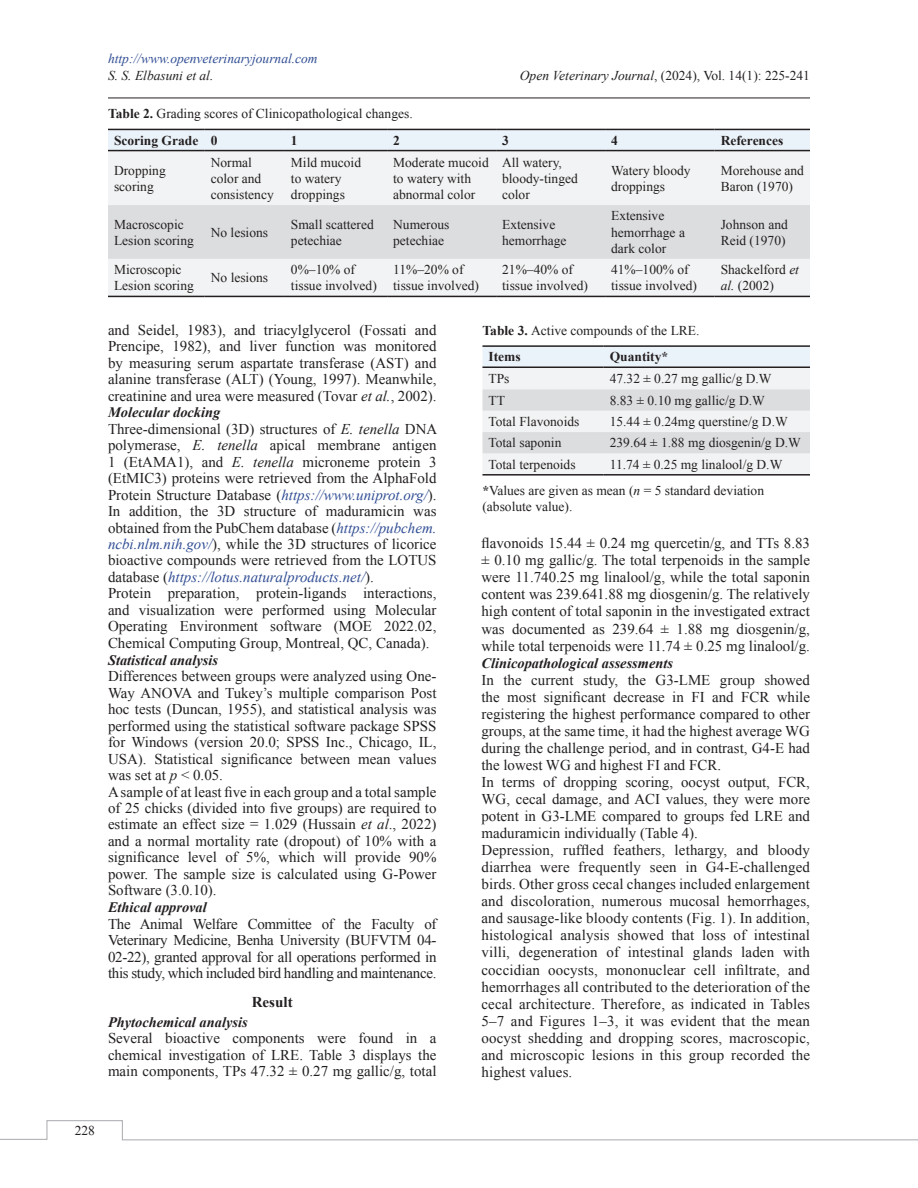
<style>
.page{position:relative;width:918px;height:1188px;background:#fff}
.page>*{position:absolute;margin:0;border:0;box-sizing:border-box;transform-origin:0 0}
.t1{font:15px/16.5px "Times New Roman";color:#231f20;text-align:justify}
.t2{font:700 15px "Times New Roman";color:#231f20}
.t3{font:italic 700 14.4px "Times New Roman";color:#231f20}
.t4{font:13.5px/16.2px "Times New Roman";color:#231f20}
.t5{font:italic 13.5px "Times New Roman";color:#304d94}
.t6{font:700 13.5px "Times New Roman";color:#231f20}
.t7{font:italic 13.5px "Times New Roman";color:#231f20}
.s1{font-style:italic}
.s2{font-weight:700}
.s3{font-style:italic;color:#304d94}
</style>
<div class="page">
<hr style="left:108px;top:98px;width:702px;height:1px;background:#231f20">
<svg style="left:0;top:1120px;width:918px;height:21px"></svg>
<svg style="left:108px;top:130px;width:702px;height:20px;background:#e7eff6"></svg>
<div style="left:108px;top:151px;width:702px;height:145px;background:#f2f3f4"></div>
<div style="left:108px;top:205px;width:702px;height:54px;background:#dcdddf"></div>
<hr style="left:108px;top:129px;width:97px;height:1px;background:#231f20">
<hr style="left:205px;top:129px;width:80px;height:1px;background:#231f20">
<hr style="left:285px;top:129px;width:102px;height:1px;background:#231f20">
<hr style="left:387px;top:129px;width:109px;height:1px;background:#231f20">
<hr style="left:496px;top:129px;width:109px;height:1px;background:#231f20">
<hr style="left:605px;top:129px;width:110px;height:1px;background:#231f20">
<hr style="left:715px;top:129px;width:95px;height:1px;background:#231f20">
<hr style="left:108px;top:150px;width:97px;height:1px;background:#231f20">
<hr style="left:205px;top:150px;width:80px;height:1px;background:#231f20">
<hr style="left:285px;top:150px;width:102px;height:1px;background:#231f20">
<hr style="left:387px;top:150px;width:109px;height:1px;background:#231f20">
<hr style="left:496px;top:150px;width:109px;height:1px;background:#231f20">
<hr style="left:605px;top:150px;width:110px;height:1px;background:#231f20">
<hr style="left:715px;top:150px;width:95px;height:1px;background:#231f20">
<hr style="left:108px;top:296px;width:97px;height:1px;background:#231f20">
<hr style="left:205px;top:296px;width:80px;height:1px;background:#231f20">
<hr style="left:285px;top:296px;width:102px;height:1px;background:#231f20">
<hr style="left:387px;top:296px;width:109px;height:1px;background:#231f20">
<hr style="left:496px;top:296px;width:109px;height:1px;background:#231f20">
<hr style="left:605px;top:296px;width:110px;height:1px;background:#231f20">
<hr style="left:715px;top:296px;width:95px;height:1px;background:#231f20">
<svg style="left:482px;top:347px;width:328px;height:127px"></svg>
<hr style="left:482px;top:345px;width:122px;height:2px;background:#231f20">
<hr style="left:604px;top:345px;width:206px;height:2px;background:#231f20">
<hr style="left:482px;top:367px;width:122px;height:1px;background:#231f20">
<hr style="left:604px;top:367px;width:206px;height:1px;background:#231f20">
<hr style="left:482px;top:474px;width:122px;height:2px;background:#231f20">
<hr style="left:604px;top:474px;width:206px;height:2px;background:#231f20">
<p class="t5" style="left:108px;top:50px;width:211px">http://www.openveterinaryjournal.com</p>
<p class="t7" style="left:108px;top:66px;width:107px">S. S. Elbasuni et al.</p>
<p class="t4" style="left:520px;top:67px;width:292px"><span class="s1">Open Veterinary Journal</span>, (2024), Vol. 14(1): 225-241</p>
<p class="t4" style="left:114px;top:100px;width:300px;line-height:26.4px;text-indent:-6px"><span class="s2">Table 2.</span> Grading scores of Clinicopathological changes.<br><span class="s2">Scoring Grade 0</span></p>
<p class="t6" style="left:291px;top:131px;width:8px">1</p>
<p class="t6" style="left:393px;top:131px;width:8px">2</p>
<p class="t6" style="left:502px;top:131px;width:8px">3</p>
<p class="t6" style="left:611px;top:131px;width:8px">4</p>
<p class="t6" style="left:721px;top:131px;width:64px">References</p>
<p class="t4" style="left:114px;top:162px;width:53px">Dropping scoring</p>
<p class="t4" style="left:211px;top:154px;width:64px">Normal color and consistency</p>
<p class="t4" style="left:291px;top:154px;width:72px">Mild mucoid to watery droppings</p>
<p class="t4" style="left:393px;top:154px;width:97px">Moderate mucoid to watery with abnormal color</p>
<p class="t4" style="left:502px;top:154px;width:77px">All watery, bloody-tinged color</p>
<p class="t4" style="left:611px;top:162px;width:81px">Watery bloody droppings</p>
<p class="t4" style="left:721px;top:162px;width:85px">Morehouse and<br>Baron (1970)</p>
<p class="t4" style="left:114px;top:216px;width:81px">Macroscopic<br>Lesion scoring</p>
<p class="t4" style="left:211px;top:224px;width:59px">No lesions</p>
<p class="t4" style="left:291px;top:216px;width:84px">Small scattered petechiae</p>
<p class="t4" style="left:393px;top:216px;width:58px">Numerous petechiae</p>
<p class="t4" style="left:502px;top:216px;width:66px">Extensive hemorrhage</p>
<p class="t4" style="left:611px;top:208px;width:75px">Extensive hemorrhage a dark color</p>
<p class="t4" style="left:721px;top:216px;width:69px">Johnson and<br>Reid (1970)</p>
<p class="t4" style="left:114px;top:261px;width:81px">Microscopic<br>Lesion scoring</p>
<p class="t4" style="left:211px;top:269px;width:59px">No lesions</p>
<p class="t4" style="left:291px;top:261px;width:87px">0%–10% of tissue involved)</p>
<p class="t4" style="left:393px;top:261px;width:87px">11%–20% of tissue involved)</p>
<p class="t4" style="left:502px;top:261px;width:87px">21%–40% of tissue involved)</p>
<p class="t4" style="left:611px;top:261px;width:87px">41%–100% of tissue involved)</p>
<p class="t4" style="left:721px;top:261px;width:80px">Shackelford <span class="s1">et al.</span> (2002)</p>
<p class="t4" style="left:488px;top:317px;width:213px;line-height:26.4px;text-indent:-6px"><span class="s2">Table 3.</span> Active compounds of the LRE.<br><span class="s2">Items</span></p>
<p class="t1" style="left:108px;top:321px;width:330px">and Seidel, 1983), and triacylglycerol (Fossati and Prencipe, 1982), and liver function was monitored by measuring serum aspartate transferase (AST) and alanine transferase (ALT) (Young, 1997). Meanwhile, creatinine and urea were measured (Tovar <span class="s1">et al.</span>, 2002).</p>
<p class="t3" style="left:108px;top:402px;width:114px">Molecular docking</p>
<p class="t1" style="left:108px;top:420px;width:331px;text-align:left">Three-dimensional (3D) structures of <span class="s1">E. tenella</span> DNA polymerase, <span class="s1">E. tenella</span> apical membrane antigen 1 (EtAMA1), and <span class="s1">E. tenella</span> microneme protein 3 (EtMIC3) proteins were retrieved from the AlphaFold Protein Structure Database (<span class="s3">https://www.uniprot.org/</span>).<br>In addition, the 3D structure of maduramicin was obtained from the PubChem database (<span class="s3">https://pubchem. ncbi.nlm.nih.gov/</span>), while the 3D structures of licorice bioactive compounds were retrieved from the LOTUS database (<span class="s3">https://lotus.naturalproducts.net/</span>).<br>Protein preparation, protein-ligands interactions, and visualization were performed using Molecular Operating Environment software (MOE 2022.02, Chemical Computing Group, Montreal, QC, Canada).</p>
<p class="t3" style="left:108px;top:650px;width:112px">Statistical analysis</p>
<p class="t1" style="left:108px;top:668px;width:330px;text-align:left">Differences between groups were analyzed using One-Way ANOVA and Tukey’s multiple comparison Post hoc tests (Duncan, 1955), and statistical analysis was performed using the statistical software package SPSS for Windows (version 20.0; SPSS Inc., Chicago, IL, USA). Statistical significance between mean values was set at <span class="s1">p</span> &lt; 0.05.<br>A sample of at least five in each group and a total sample of 25 chicks (divided into five groups) are required to estimate an effect size = 1.029 (Hussain <span class="s1">et al</span>., 2022) and a normal mortality rate (dropout) of 10% with a significance level of 5%, which will provide 90% power. The sample size is calculated using G-Power Software (3.0.10).</p>
<p class="t3" style="left:108px;top:897px;width:100px">Ethical approval</p>
<p class="t1" style="left:108px;top:915px;width:330px">The Animal Welfare Committee of the Faculty of Veterinary Medicine, Benha University (BUFVTM 04- 02-22), granted approval for all operations performed in this study, which included bird handling and maintenance.</p>
<p class="t2" style="left:252px;top:991px;width:42px">Result</p>
<p class="t3" style="left:108px;top:1012px;width:141px">Phytochemical analysis</p>
<p class="t1" style="left:108px;top:1030px;width:330px">Several bioactive components were found in a chemical investigation of LRE. Table 3 displays the main components, TPs 47.32 ± 0.27 mg gallic/g, total</p>
<p class="t6" style="left:610px;top:347px;width:60px">Quantity*</p>
<p class="t4" style="left:488px;top:371px;width:23px">TPs</p>
<p class="t4" style="left:610px;top:371px;width:163px">47.32 ± 0.27 mg gallic/g D.W</p>
<p class="t4" style="left:488px;top:392px;width:18px">TT</p>
<p class="t4" style="left:610px;top:392px;width:157px">8.83 ± 0.10 mg gallic/g D.W</p>
<p class="t4" style="left:488px;top:413px;width:92px">Total Flavonoids</p>
<p class="t4" style="left:610px;top:413px;width:180px">15.44 ± 0.24mg querstine/g D.W</p>
<p class="t4" style="left:488px;top:435px;width:74px">Total saponin</p>
<p class="t4" style="left:610px;top:435px;width:193px">239.64 ± 1.88 mg diosgenin/g D.W</p>
<p class="t4" style="left:488px;top:456px;width:89px">Total terpenoids</p>
<p class="t4" style="left:482px;top:451px;width:301px;line-height:26px;text-indent:127px">11.74 ± 0.25 mg linalool/g D.W <span class="s2">*</span>Values are given as mean (<span class="s1">n</span> = 5 standard deviation</p>
<p class="t4" style="left:482px;top:498px;width:91px">(absolute value).</p>
<p class="t1" style="left:482px;top:535px;width:330px;line-height:17.1px">flavonoids 15.44 ± 0.24 mg quercetin/g, and TTs 8.83 ± 0.10 mg gallic/g. The total terpenoids in the sample were 11.740.25 mg linalool/g, while the total saponin content was 239.641.88 mg diosgenin/g. The relatively high content of total saponin in the investigated extract was documented as 239.64 ± 1.88 mg diosgenin/g, while total terpenoids were 11.74 ± 0.25 mg linalool/g.</p>
<p class="t3" style="left:482px;top:653px;width:193px">Clinicopathological assessments</p>
<p class="t1" style="left:482px;top:671px;width:330px;line-height:17.1px;text-align:left">In the current study, the G3-LME group showed the most significant decrease in FI and FCR while registering the highest performance compared to other groups, at the same time, it had the highest average WG during the challenge period, and in contrast, G4-E had the lowest WG and highest FI and FCR.<br>In terms of dropping scoring, oocyst output, FCR, WG, cecal damage, and ACI values, they were more potent in G3-LME compared to groups fed LRE and maduramicin individually (Table 4).<br>Depression, ruffled feathers, lethargy, and bloody diarrhea were frequently seen in G4-E-challenged birds. Other gross cecal changes included enlargement and discoloration, numerous mucosal hemorrhages, and sausage-like bloody contents (Fig. 1). In addition, histological analysis showed that loss of intestinal villi, degeneration of intestinal glands laden with coccidian oocysts, mononuclear cell infiltrate, and hemorrhages all contributed to the deterioration of the cecal architecture. Therefore, as indicated in Tables 5–7 and Figures 1–3, it was evident that the mean oocyst shedding and dropping scores, macroscopic, and microscopic lesions in this group recorded the highest values.</p>
<p class="t4" style="left:75px;top:1122px;width:22px">228</p>
</div>
